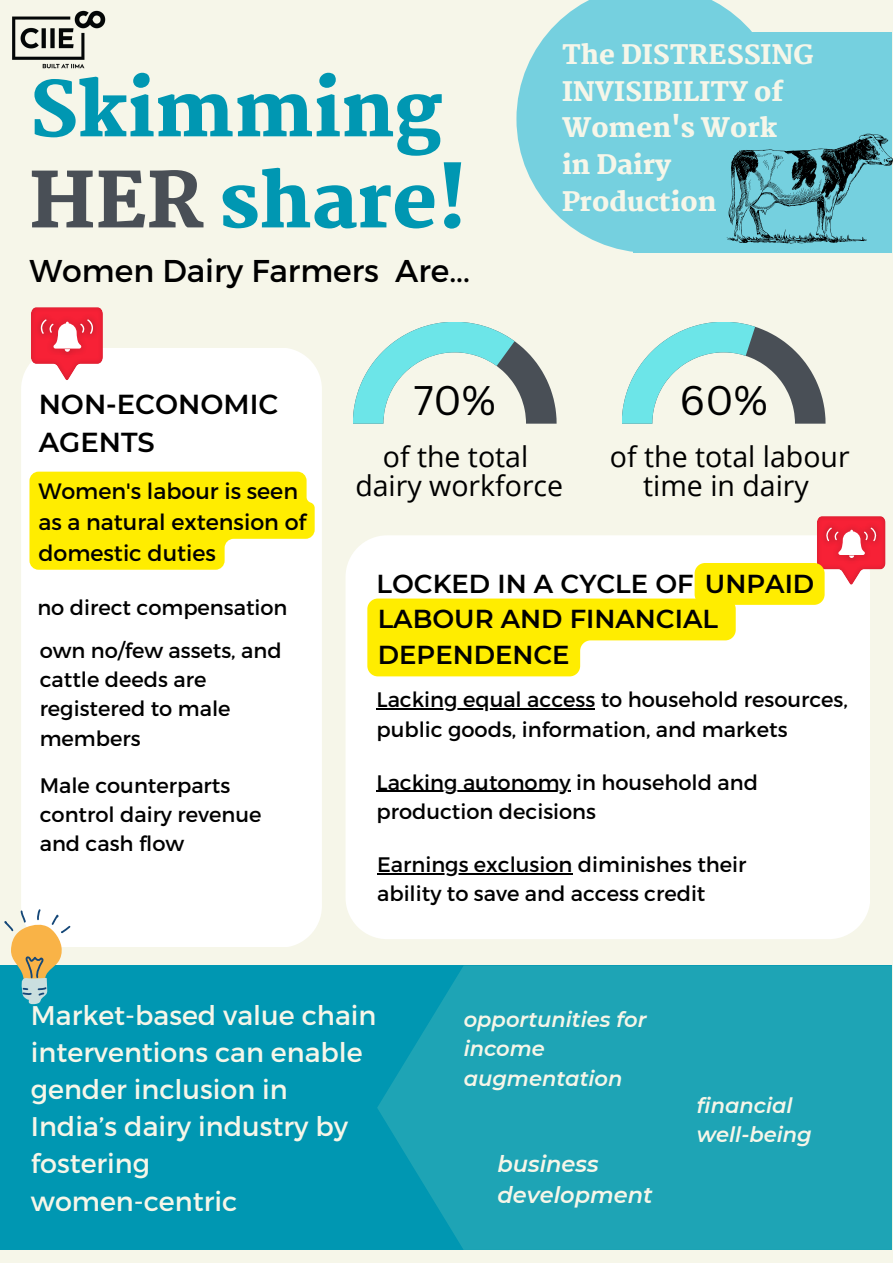
<style>
.page{position:relative;width:893px;height:1264px;background:#fff}
.page>*{position:absolute;margin:0;border:0;box-sizing:border-box;transform-origin:0 0}
.t1{font:800 75px/91.1px "Martel";color:#0097b2}
.t2{font:40.2px "Canva Sans";color:#000}
.t3{font:31.5px "Montserrat";color:#000}
.t4{font:28.5px/29.2px "Open Sans";color:#000;text-align:center}
.t5{font:600 27.45px/38.1px "Montserrat";color:#000}
.t6{font:27px/37px "Montserrat";color:#f6f6e9}
.t7{font:800 26.4px/36.6px "Martel";color:#f6f6e9}
.t8{font:600 25.95px/36px "Montserrat";color:#000}
.t9{font:italic 600 22.5px/31.5px "Montserrat";color:#f6f6e9}
.t10{font:22.2px/30.9px "Montserrat";color:#000}
.t11{font:21px/29.2px "Montserrat";color:#000}
.t12{font:italic 600 21px/29.2px "Montserrat";color:#f6f6e9}
.s1{color:#494f56}
</style>
<div class="page">
<div style="left:0;top:0;width:892px;height:1262px;background:#f6f6e9"></div>
<div style="left:21px;top:347px;width:301px;height:599px;background:#fff;border-radius:42px"></div>
<div style="left:345px;top:535px;width:525px;height:404px;background:#fff;border-radius:42px"></div>
<svg style="left:516px;top:0;width:236px;height:252px;fill:#75d0df"></svg>
<div style="left:633px;top:32px;width:258px;height:221px;background:#75d0df"></div>
<div style="left:0;top:965px;width:891px;height:284px;background:#0097b2"></div>
<svg style="left:622px;top:322px;width:203px;height:101px"></svg>
<svg style="left:353px;top:322px;width:203px;height:101px"></svg>
<svg style="left:31px;top:307px;width:72px;height:73px"></svg>
<svg style="left:817px;top:516px;width:68px;height:68px"></svg>
<svg style="left:4px;top:909px;width:67px;height:95px"></svg>
<svg style="left:726px;top:133px;width:166px;height:110px"></svg>
<svg style="left:377px;top:965px;width:515px;height:284px;fill:#1ea4b5"></svg>
<img style="left:12px;top:10px;width:94px;height:59px">
<hr style="left:376px;top:708px;width:219px;height:1px;background:#000">
<svg style="left:29px;top:471px;width:285px;height:98px"></svg>
<hr style="left:376px;top:790px;width:194px;height:2px;background:#000">
<hr style="left:377px;top:873px;width:195px;height:1px;background:#000">
<svg style="left:367px;top:598px;width:368px;height:78px"></svg>
<div style="left:694px;top:563px;width:130px;height:42px;background:#ffed00;border-radius:10px"></div>
<h1 class="t1" style="left:30px;top:65px;width:439px">Skimming<br><span class="s1">HER</span> share!</h1>
<h3 class="t3" style="left:30px;top:250px;width:442px">Women Dairy Farmers Are...</h3>
<p class="t7" style="left:562px;top:37px;width:253px">The DISTRESSING<br>INVISIBILITY of<br>Women's Work<br>in Dairy<br>Production</p>
<h2 class="t2" style="left:413px;top:372px;width:84px">70%</h2>
<h2 class="t2" style="left:679px;top:372px;width:90px">60%</h2>
<h3 class="t5" style="left:39px;top:385px;width:241px">NON-ECONOMIC<br>AGENTS</h3>
<h3 class="t4" style="left:355px;top:441px;width:209px">of the total dairy workforce</h3>
<h3 class="t4" style="left:609px;top:441px;width:241px">of the total labour time in dairy</h3>
<p class="t10" style="left:38px;top:474px;width:269px">Women's labour is seen as a natural extension of domestic duties</p>
<p class="t11" style="left:37px;top:584px;width:251px;line-height:43px">no direct compensation own no/few assets, and</p>
<p class="t11" style="left:40px;top:664px;width:192px">cattle deeds are registered to male members</p>
<p class="t11" style="left:40px;top:769px;width:223px">Male counterparts control dairy revenue and cash flow</p>
<p class="t11" style="left:376px;top:766px;width:383px">Lacking autonomy in household and production decisions</p>
<p class="t11" style="left:377px;top:849px;width:371px">Earnings exclusion diminishes their ability to save and access credit</p>
<p class="t8" style="left:376px;top:565px;width:439px">LOCKED IN A CYCLE OF UNPAID</p>
<p class="t8" style="left:378px;top:601px;width:342px">LABOUR AND FINANCIAL<br>DEPENDENCE</p>
<p class="t11" style="left:376px;top:684px;width:473px">Lacking equal access to household resources, public goods, information, and markets</p>
<p class="t6" style="left:31px;top:995px;width:347px">Market-based value chain interventions can enable gender inclusion in<br>India’s dairy industry by fostering<br>women-centric</p>
<p class="t12" style="left:463px;top:1004px;width:184px">opportunities for income augmentation</p>
<p class="t9" style="left:497px;top:1148px;width:157px">business development</p>
<p class="t12" style="left:696px;top:1090px;width:116px">financial well-being</p>
</div>
